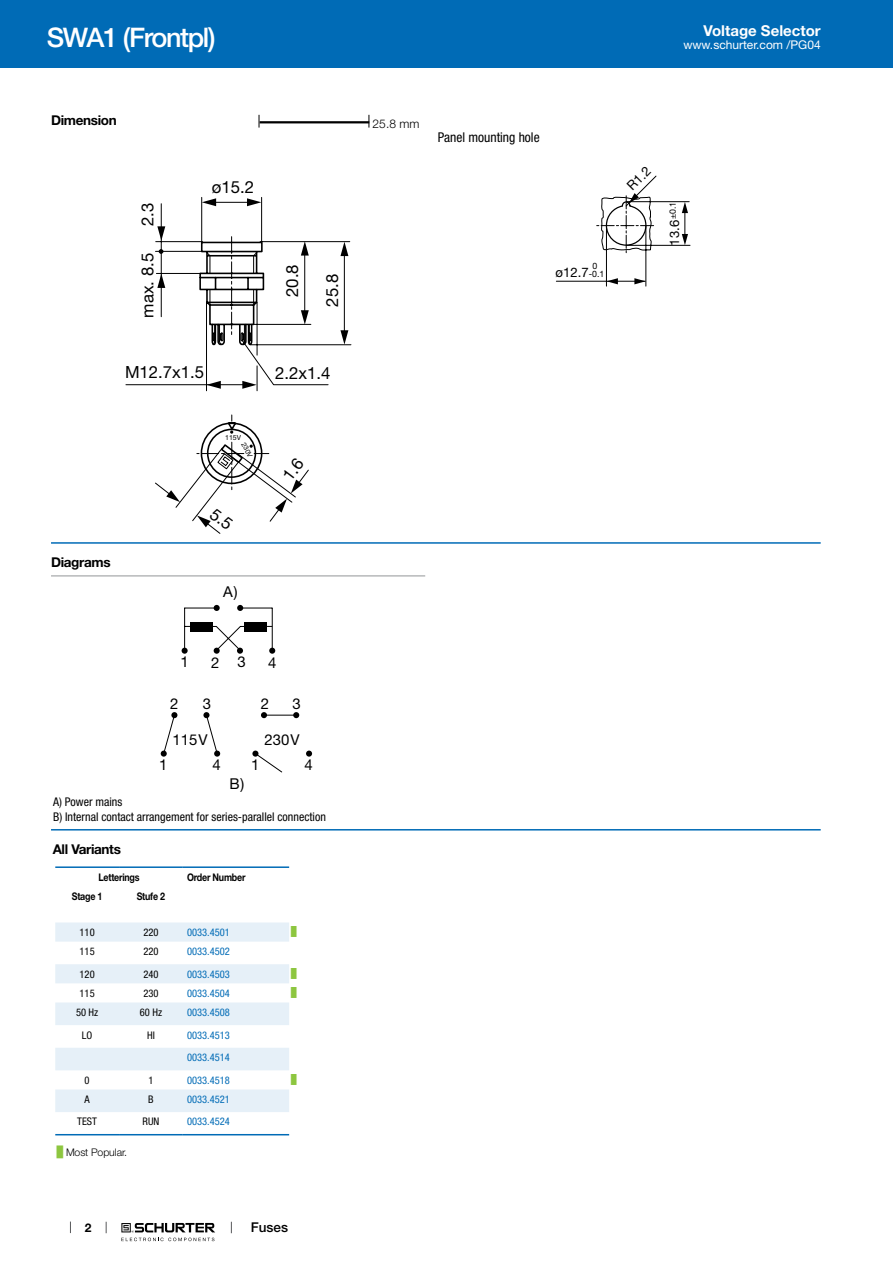
<style>
.page{position:relative;width:893px;height:1263px;background:#fff}
.page>*{position:absolute;margin:0;border:0;box-sizing:border-box;transform-origin:0 0}
.t1{font:500 27px "Helvetica Neue LT";letter-spacing:-.05em;color:#fff}
.t2{font:16.8px "Helvetica Neue LT";color:#000}
.t3{font:15px "Helvetica Neue LT";color:#000}
.t4{font:700 15px "Helvetica Neue LT";color:#fff}
.t5{font:700 13.5px "Helvetica Neue LT";letter-spacing:-.025em;color:#000}
.t6{font:condensed 13.5px "Helvetica Neue LT";color:#000}
.t7{font:500 13.5px "Helvetica Neue LT";color:#000}
.t8{font:13.2px "Helvetica Neue LT";color:#000}
.t9{font:condensed 12px/14.4px "Helvetica Neue LT";color:#000}
.t10{font:12px "Helvetica Neue LT";color:#fff}
.t11{font:300 12px "Helvetica Neue LT";color:#000}
.t12{font:700 12px "Helvetica Neue LT";color:#000}
.t13{font:condensed 10.5px/22.6px "Helvetica Neue LT";color:#006bb6}
.t14{font:condensed 10.5px "Helvetica Neue LT";color:#000}
.t15{font:700 10.5px "Helvetica Neue LT";letter-spacing:-.025em;color:#000;scale:.85 1}
.t16{font:300 10.5px "Helvetica Neue LT";letter-spacing:-.01em;color:#000}
.t17{font:9px "Arial Unicode MS";color:#8dc63f}
.t18{font:8.7px "Helvetica Neue LT";color:#000}
.t19{font:7.05px "Helvetica Neue LT";color:#000}
.s1{font-family:"Arial Unicode MS";font-weight:400;color:#8dc63f}
</style>
<div class="page">
<svg style="left:70px;top:1221px;width:1px;height:12px"></svg>
<svg style="left:121px;top:1223px;width:94px;height:18px"></svg>
<div style="left:0;top:0;width:893px;height:68px;background:#006bb6"></div>
<svg style="left:259px;top:115px;width:1px;height:13px"></svg>
<hr style="left:260px;top:121px;width:109px;height:2px;background:#000">
<svg style="left:369px;top:115px;width:1px;height:13px"></svg>
<svg style="left:125px;top:197px;width:226px;height:337px"></svg>
<svg style="left:301px;top:241px;width:8px;height:15px"></svg>
<svg style="left:301px;top:310px;width:8px;height:15px"></svg>
<svg style="left:340px;top:242px;width:8px;height:14px"></svg>
<svg style="left:340px;top:330px;width:8px;height:15px"></svg>
<svg style="left:157px;top:274px;width:8px;height:14px"></svg>
<svg style="left:157px;top:226px;width:8px;height:15px"></svg>
<svg style="left:206px;top:381px;width:15px;height:8px"></svg>
<svg style="left:242px;top:381px;width:15px;height:8px"></svg>
<svg style="left:202px;top:198px;width:14px;height:8px"></svg>
<svg style="left:247px;top:198px;width:14px;height:8px"></svg>
<svg style="left:159px;top:249px;width:4px;height:5px"></svg>
<svg style="left:166px;top:490px;width:14px;height:12px"></svg>
<svg style="left:556px;top:175px;width:134px;height:111px"></svg>
<hr style="left:51px;top:542px;width:770px;height:2px;background:#006bb6">
<hr style="left:51px;top:575px;width:374px;height:1px;background:#939598">
<div style="left:190px;top:622px;width:23px;height:10px;background:#000"></div>
<div style="left:245px;top:622px;width:22px;height:10px;background:#000"></div>
<svg style="left:213px;top:626px;width:32px;height:28px"></svg>
<svg style="left:214px;top:605px;width:6px;height:6px"></svg>
<svg style="left:182px;top:648px;width:6px;height:6px"></svg>
<hr style="left:184px;top:608px;width:34px;height:1px;background:#000">
<hr style="left:184px;top:608px;width:1px;height:41px;background:#000">
<svg style="left:237px;top:605px;width:6px;height:6px"></svg>
<svg style="left:269px;top:648px;width:6px;height:6px"></svg>
<hr style="left:239px;top:608px;width:33px;height:1px;background:#000">
<hr style="left:272px;top:608px;width:1px;height:41px;background:#000">
<svg style="left:164px;top:712px;width:135px;height:61px"></svg>
<div style="left:252px;top:750px;width:6px;height:7px;background:#000;border-radius:50%"></div>
<div style="left:214px;top:750px;width:6px;height:7px;background:#000;border-radius:50%"></div>
<div style="left:161px;top:750px;width:6px;height:7px;background:#000;border-radius:50%"></div>
<div style="left:306px;top:750px;width:6px;height:7px;background:#000;border-radius:50%"></div>
<hr style="left:51px;top:829px;width:770px;height:1px;background:#006bb6">
<svg style="left:55px;top:922px;width:234px;height:190px"></svg>
<hr style="left:55px;top:866px;width:64px;height:2px;background:#006bb6">
<hr style="left:119px;top:866px;width:64px;height:2px;background:#006bb6">
<hr style="left:183px;top:866px;width:106px;height:2px;background:#006bb6">
<hr style="left:55px;top:1134px;width:64px;height:1px;background:#006bb6">
<hr style="left:119px;top:1134px;width:64px;height:1px;background:#006bb6">
<hr style="left:183px;top:1134px;width:106px;height:1px;background:#006bb6">
<svg style="left:197px;top:415px;width:108px;height:115px"></svg>
<h1 class="t1" style="left:47px;top:21px;width:170px">SWA1 (Frontpl)</h1>
<h3 class="t4" style="left:703px;top:21px;width:119px">Voltage Selector</h3>
<p class="t10" style="left:683px;top:38px;width:139px">www.schurter.com /PG04</p>
<p class="t5" style="left:51px;top:112px;width:67px">Dimension</p>
<p class="t11" style="left:373px;top:116px;width:48px">25.8 mm</p>
<h2 class="t2" style="left:137px;top:226px;width:25px;rotate:-90deg">2.3</h2>
<h2 class="t2" style="left:137px;top:318px;width:66px;rotate:-90deg">max. 8.5</h2>
<h2 class="t2" style="left:212px;top:177px;width:44px">ø15.2</h2>
<h2 class="t2" style="left:125px;top:362px;width:81px">M12.7x1.5</h2>
<h2 class="t2" style="left:282px;top:297px;width:34px;rotate:-90deg">20.8</h2>
<h2 class="t2" style="left:322px;top:307px;width:34px;rotate:-90deg">25.8</h2>
<h2 class="t2" style="left:275px;top:363px;width:57px">2.2x1.4</h2>
<p class="t6" style="left:438px;top:130px;width:103px">Panel mounting hole</p>
<p class="t18" style="left:592px;top:261px;width:6px">0</p>
<p class="t8" style="left:556px;top:264px;width:35px">ø12.7</p>
<p class="t18" style="left:589px;top:269px;width:17px">-0.1</p>
<p class="t19" style="left:225px;top:433px;width:17px">115V</p>
<p class="t19" style="left:247px;top:441px;width:17px;rotate:64deg">230V</p>
<p class="t8" style="left:624px;top:182px;width:29px;rotate:-45deg">R1.2</p>
<p class="t8" style="left:667px;top:246px;width:45px;rotate:-90deg">13.6<sup>±0.1</sup></p>
<p class="t5" style="left:51px;top:554px;width:61px">Diagrams</p>
<h3 class="t3" style="left:223px;top:583px;width:16px">A)</h3>
<h3 class="t3" style="left:181px;top:653px;width:10px">1</h3>
<h3 class="t3" style="left:211px;top:653px;width:36px">2 3</h3>
<h3 class="t3" style="left:268px;top:653px;width:10px">4</h3>
<h3 class="t3" style="left:170px;top:695px;width:10px">2</h3>
<h3 class="t3" style="left:203px;top:695px;width:10px">3</h3>
<h3 class="t3" style="left:261px;top:695px;width:10px">2</h3>
<h3 class="t3" style="left:292px;top:695px;width:10px">3</h3>
<h3 class="t3" style="left:173px;top:731px;width:36px">115V</h3>
<h3 class="t3" style="left:264px;top:731px;width:37px">230V</h3>
<h3 class="t3" style="left:159px;top:755px;width:10px">1</h3>
<h3 class="t3" style="left:213px;top:756px;width:10px">4</h3>
<h3 class="t3" style="left:251px;top:755px;width:10px">1</h3>
<h3 class="t3" style="left:304px;top:756px;width:10px">4</h3>
<h3 class="t3" style="left:229px;top:775px;width:17px">B)</h3>
<p class="t9" style="left:53px;top:795px;width:274px">A) Power mains<br>B) Internal contact arrangement for series-parallel connection</p>
<p class="t5" style="left:53px;top:841px;width:70px">All Variants</p>
<p class="t15" style="left:98px;top:870px;width:50px">Letterings</p>
<p class="t15" style="left:187px;top:870px;width:70px">Order Number</p>
<p class="t15" style="left:72px;top:889px;width:38px">Stage 1</p>
<p class="t15" style="left:137px;top:889px;width:35px">Stufe 2</p>
<p class="t14" style="left:80px;top:926px;width:17px">110</p>
<p class="t14" style="left:143px;top:926px;width:17px">220</p>
<p class="t13" style="left:187px;top:921px;width:44px">0033.4501</p>
<p class="t17" style="left:291px;top:925px;width:7px">█</p>
<p class="t14" style="left:80px;top:945px;width:17px">115</p>
<p class="t14" style="left:143px;top:945px;width:17px">220</p>
<p class="t13" style="left:187px;top:940px;width:44px">0033.4502</p>
<p class="t14" style="left:80px;top:968px;width:17px">120</p>
<p class="t14" style="left:143px;top:968px;width:17px">240</p>
<p class="t13" style="left:187px;top:962px;width:44px">0033.4503</p>
<p class="t17" style="left:291px;top:967px;width:7px">█</p>
<p class="t14" style="left:80px;top:987px;width:17px">115</p>
<p class="t14" style="left:143px;top:987px;width:17px">230</p>
<p class="t13" style="left:187px;top:982px;width:44px">0033.4504</p>
<p class="t17" style="left:291px;top:986px;width:7px">█</p>
<p class="t14" style="left:76px;top:1006px;width:24px">50 Hz</p>
<p class="t14" style="left:140px;top:1006px;width:24px">60 Hz</p>
<p class="t13" style="left:187px;top:1001px;width:44px">0033.4508</p>
<p class="t14" style="left:82px;top:1029px;width:12px">LO</p>
<p class="t14" style="left:147px;top:1029px;width:9px">HI</p>
<p class="t13" style="left:187px;top:1023px;width:44px">0033.4513<br>0033.4514</p>
<p class="t14" style="left:85px;top:1074px;width:7px">0</p>
<p class="t14" style="left:148px;top:1074px;width:7px">1</p>
<p class="t13" style="left:187px;top:1068px;width:44px">0033.4518</p>
<p class="t17" style="left:291px;top:1073px;width:7px">█</p>
<p class="t14" style="left:85px;top:1093px;width:7px">A</p>
<p class="t14" style="left:148px;top:1093px;width:7px">B</p>
<p class="t13" style="left:187px;top:1088px;width:44px">0033.4521</p>
<p class="t14" style="left:77px;top:1116px;width:21px">TEST</p>
<p class="t14" style="left:142px;top:1116px;width:18px">RUN</p>
<p class="t13" style="left:187px;top:1110px;width:44px">0033.4524</p>
<p class="t16" style="left:57px;top:1145px;width:72px"><span class="s1">█</span> Most Popular.</p>
<p class="t12" style="left:85px;top:1220px;width:8px">2</p>
<p class="t7" style="left:251px;top:1219px;width:39px">Fuses</p>
</div>
